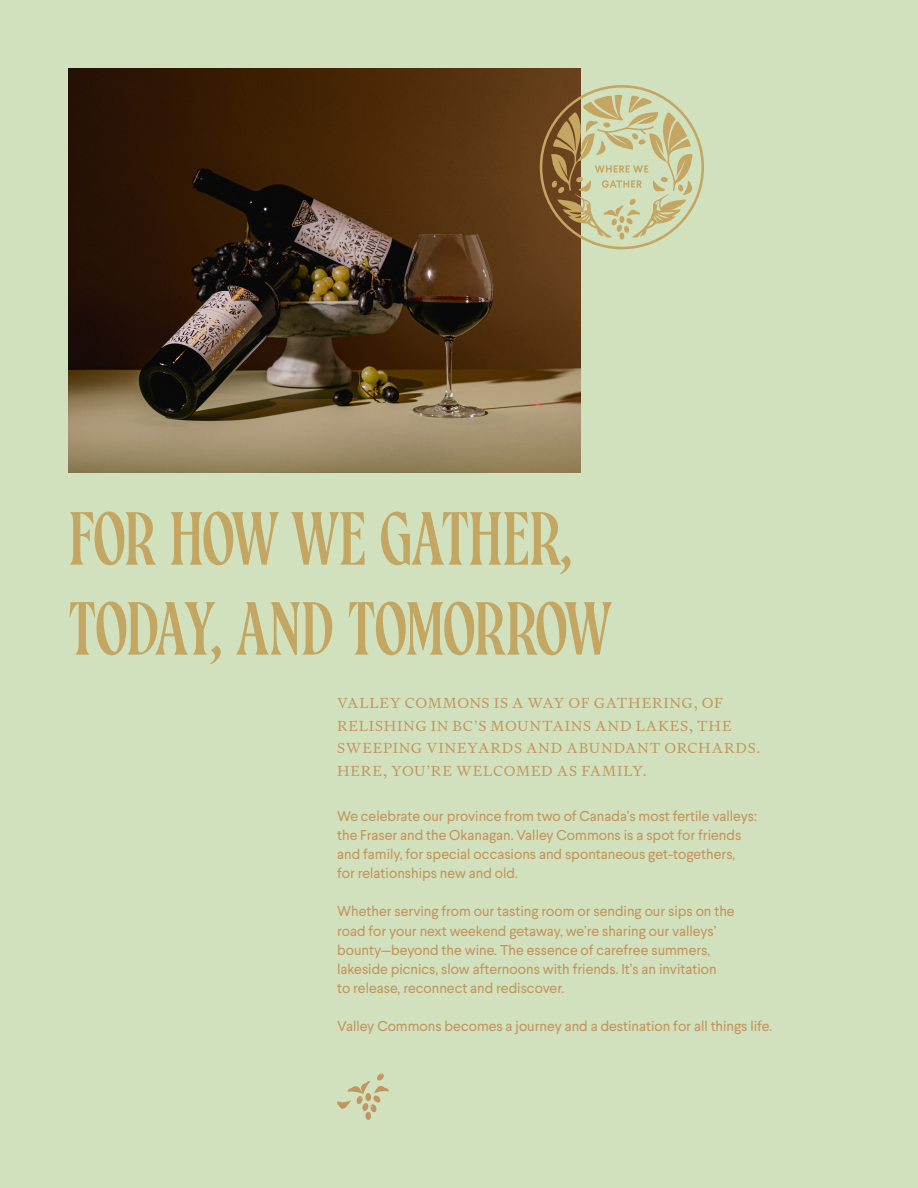
<style>
.page{position:relative;width:918px;height:1188px;background:#d2e1bd}
.page>*{position:absolute;margin:0;border:0;box-sizing:border-box;transform-origin:0 0}
.t1{font:600 75px/90px "Magalie";letter-spacing:-.025em;color:#c2a661}
.Deck_Copy{font:14.7px/22.5px "Signifier";letter-spacing:.055em;color:#c3945d}
.t2{font:14.25px/19.2px "Larsseit";color:#c3945d}
</style>
<div class="page">
<img style="left:68px;top:68px;width:513px;height:405px">
<svg style="left:540px;top:85px;width:164px;height:164px"></svg>
<div style="left:365px;top:1112px;width:6px;height:8px;background:#c3945d;border-radius:50%"></div>
<svg style="left:337px;top:1073px;width:52px;height:39px"></svg>
<p class="t1" style="left:68px;top:494px;width:545px">FOR HOW WE GATHER,<br>TODAY, AND TOMORROW</p>
<p class="Deck_Copy" style="left:337px;top:692px;width:425px">VALLEY COMMONS IS A WAY OF GATHERING, OF RELISHING IN BC’S MOUNTAINS AND LAKES, THE SWEEPING VINEYARDS AND ABUNDANT ORCHARDS.<br>HERE, YOU’RE WELCOMED AS FAMILY.</p>
<p class="t2" style="left:337px;top:806px;width:421px">We celebrate our province from two of Canada’s most fertile valleys: the Fraser and the Okanagan. Valley Commons is a spot for friends and family, for special occasions and spontaneous get-togethers,<br>for relationships new and old.</p>
<p class="t2" style="left:337px;top:902px;width:399px">Whether serving from our tasting room or sending our sips on the road for your next weekend getaway, we’re sharing our valleys’ bounty—beyond the wine. The essence of carefree summers, lakeside picnics, slow afternoons with friends. It’s an invitation<br>to release, reconnect and rediscover.</p>
<p class="t2" style="left:337px;top:1016px;width:437px">Valley Commons becomes a journey and a destination for all things life.</p>
</div>
